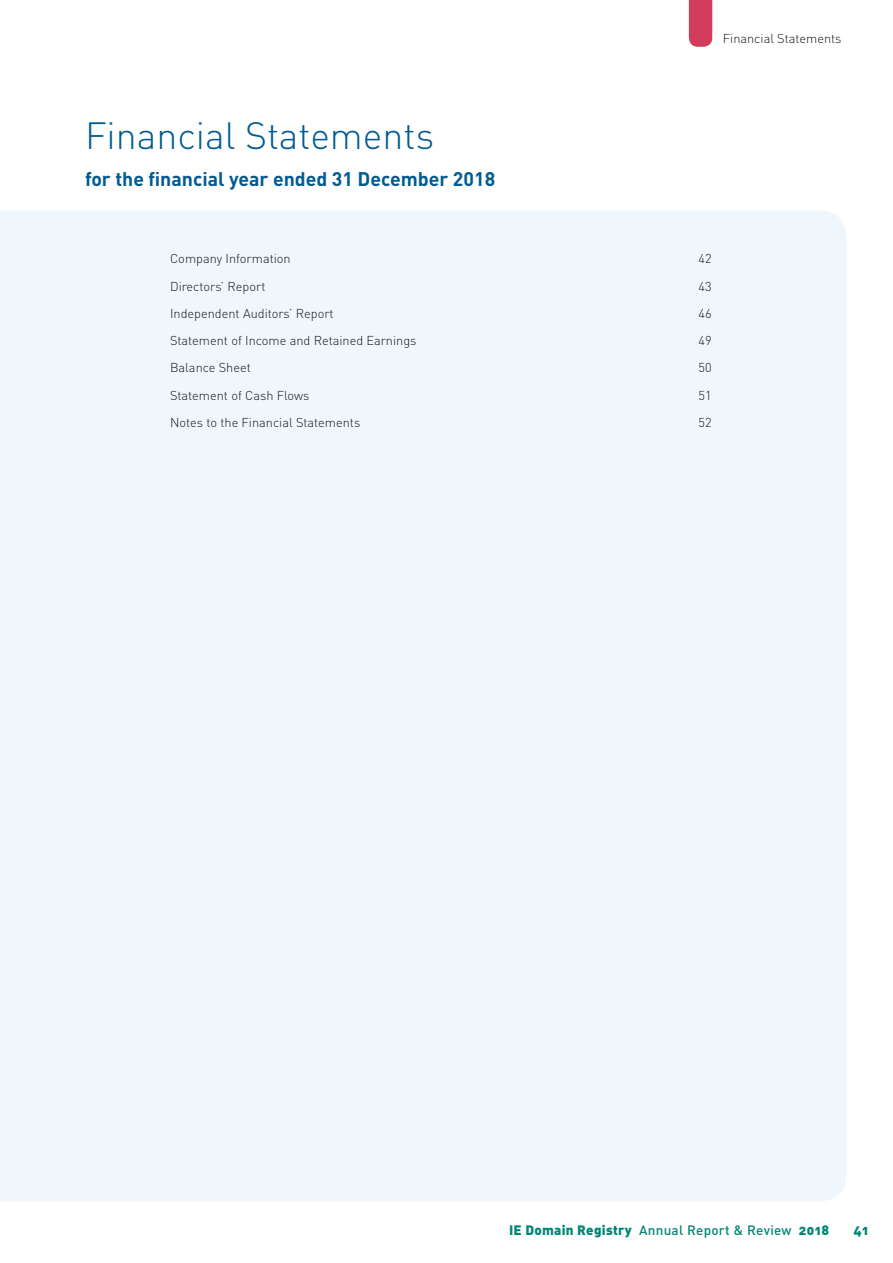
<style>
.page{position:relative;width:893px;height:1263px;background:#fff}
.page>*{position:absolute;margin:0;border:0;box-sizing:border-box;transform-origin:0 0}
.H1__6{font:300 37.5px "DIN";color:#005b91}
.H2_0B4{font:700 19.5px "DIN";color:#005b91}
.t1{font:13.5px "DIN Black Alternate";letter-spacing:.02em;color:#008674}
.BODY_0-0__2{font:300 12.75px "DIN";color:#1a171c}
.s1{font-family:"DIN";font-weight:500}
</style>
<div class="page">
<div style="left:0;top:211px;width:846px;height:990px;background:#eff6fc"></div>
<svg style="left:689px;top:0;width:23px;height:47px"></svg>
<p class="BODY_0-0__2" style="left:723px;top:30px;width:120px">Financial Statements</p>
<p class="H1__6" style="left:85px;top:113px;width:351px">Financial Statements</p>
<p class="H2_0B4" style="left:85px;top:166px;width:412px">for the financial year ended 31 December 2018</p>
<p class="BODY_0-0__2" style="left:170px;top:251px;width:122px">Company Information</p>
<p class="BODY_0-0__2" style="left:698px;top:251px;width:15px">42</p>
<p class="BODY_0-0__2" style="left:170px;top:278px;width:97px">Directors’ Report</p>
<p class="BODY_0-0__2" style="left:698px;top:278px;width:15px">43</p>
<p class="BODY_0-0__2" style="left:170px;top:305px;width:165px">Independent Auditors’ Report</p>
<p class="BODY_0-0__2" style="left:698px;top:305px;width:15px">46</p>
<p class="BODY_0-0__2" style="left:170px;top:333px;width:248px">Statement of Income and Retained Earnings</p>
<p class="BODY_0-0__2" style="left:698px;top:333px;width:15px">49</p>
<p class="BODY_0-0__2" style="left:170px;top:360px;width:82px">Balance Sheet</p>
<p class="BODY_0-0__2" style="left:698px;top:360px;width:15px">50</p>
<p class="BODY_0-0__2" style="left:170px;top:387px;width:141px">Statement of Cash Flows</p>
<p class="BODY_0-0__2" style="left:698px;top:387px;width:15px">51</p>
<p class="BODY_0-0__2" style="left:170px;top:414px;width:192px">Notes to the Financial Statements</p>
<p class="BODY_0-0__2" style="left:698px;top:414px;width:15px">52</p>
<p class="t1" style="left:509px;top:1221px;width:322px">IE Domain Registry <span class="s1">Annual Report &amp; Review</span> 2018</p>
<p class="t1" style="left:853px;top:1221px;width:17px">41</p>
</div>
